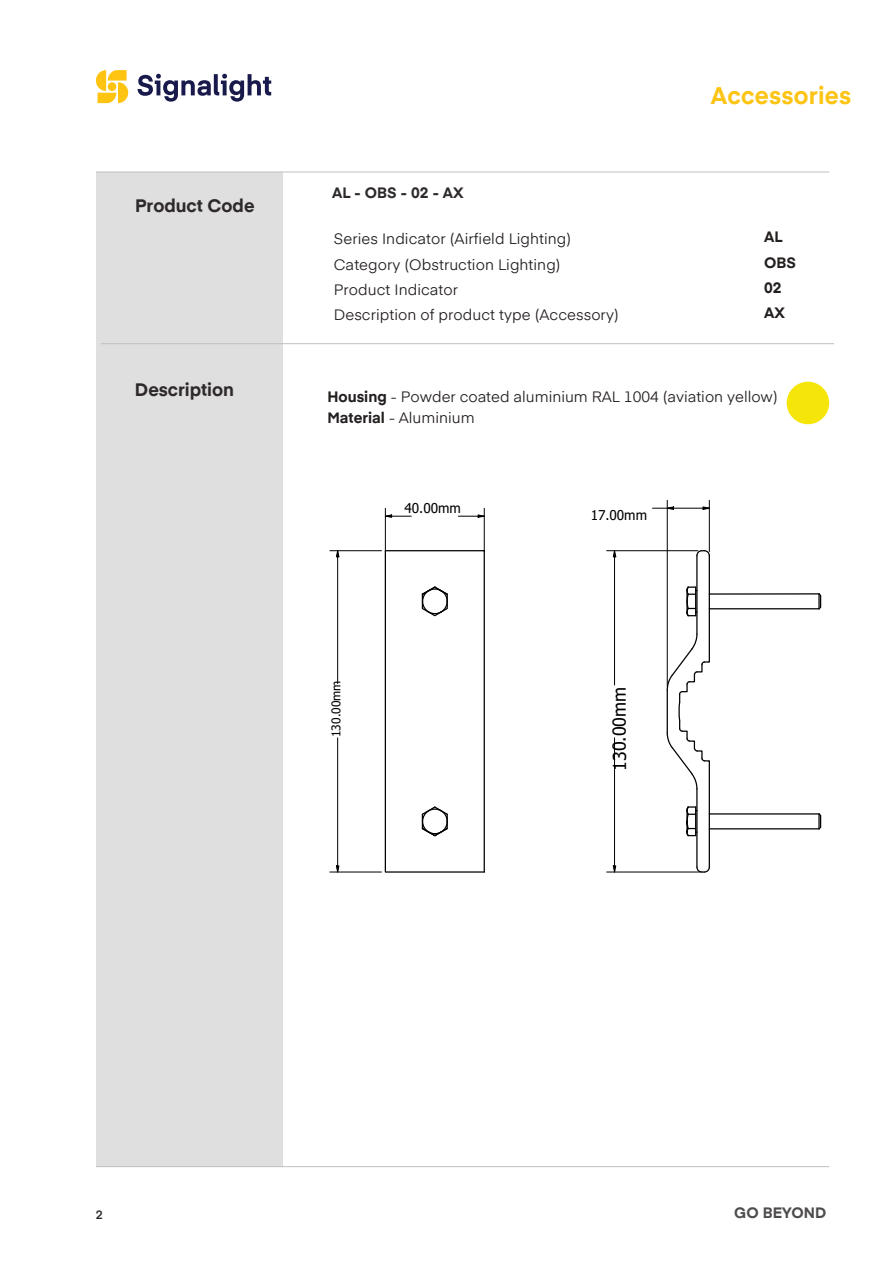
<style>
.page{position:relative;width:893px;height:1263px;background:#fff}
.page>*{position:absolute;margin:0;border:0;box-sizing:border-box;transform-origin:0 0}
.t1{font:700 24px "Eina 02";letter-spacing:.01em;color:#fcc414}
.t2{font:700 18px "Eina 01";color:#2e292a}
.t3{font:17.85px "Tahoma";color:#000}
.t4{font:15px/25.2px "Eina 01";letter-spacing:.005em;color:#241f1f}
.t5{font:700 15px "Eina 01";letter-spacing:.005em;color:#2e292a}
.t6{font:700 15px/25.2px "Eina 01";letter-spacing:.005em;color:#241f1f}
.t7{font:700 15px "Eina 02";color:#4e4b4c}
.t8{font:13.5px "Tahoma";letter-spacing:-.005em;color:#000}
.t9{font:12px "Tahoma";color:#000}
.t10{font:600 12px "Eina 01";color:#2e292a}
.s1{font-weight:700}
</style>
<div class="page">
<div style="left:96px;top:172px;width:186px;height:995px;background:#e0dfdf"></div>
<hr style="left:96px;top:1166px;width:733px;height:1px;background:#c0bfc1">
<hr style="left:96px;top:172px;width:733px;height:1px;background:#c0bfc1">
<svg style="left:96px;top:70px;width:32px;height:33px"></svg>
<div style="left:108px;top:82px;width:8px;height:9px;background:#fec411;border-radius:50%"></div>
<svg style="left:138px;top:74px;width:133px;height:28px"></svg>
<hr style="left:101px;top:343px;width:733px;height:1px;background:#c0bfc1">
<div style="left:787px;top:382px;width:42px;height:42px;background:#f5e509;border-radius:50%"></div>
<svg style="left:817px;top:813px;width:5px;height:17px"></svg>
<hr style="left:709px;top:813px;width:110px;height:1px;background:#000">
<hr style="left:709px;top:828px;width:110px;height:1px;background:#000">
<svg style="left:817px;top:593px;width:5px;height:17px"></svg>
<hr style="left:709px;top:593px;width:110px;height:2px;background:#000">
<hr style="left:709px;top:608px;width:110px;height:1px;background:#000">
<svg style="left:661px;top:549px;width:50px;height:324px"></svg>
<hr style="left:484px;top:551px;width:1px;height:321px;background:#000">
<hr style="left:385px;top:556px;width:1px;height:311px;background:#000">
<svg style="left:384px;top:549px;width:101px;height:8px"></svg>
<svg style="left:384px;top:866px;width:101px;height:7px"></svg>
<svg style="left:421px;top:806px;width:27px;height:31px"></svg>
<svg style="left:421px;top:586px;width:27px;height:31px"></svg>
<svg style="left:384px;top:514px;width:27px;height:4px"></svg>
<svg style="left:458px;top:514px;width:26px;height:4px"></svg>
<hr style="left:484px;top:508px;width:1px;height:44px;background:#000">
<hr style="left:385px;top:508px;width:1px;height:44px;background:#000">
<svg style="left:336px;top:551px;width:4px;height:7px"></svg>
<svg style="left:336px;top:865px;width:4px;height:7px"></svg>
<hr style="left:337px;top:555px;width:1px;height:128px;background:#000">
<hr style="left:337px;top:738px;width:1px;height:128px;background:#000">
<hr style="left:330px;top:872px;width:51px;height:1px;background:#000">
<hr style="left:330px;top:550px;width:51px;height:1px;background:#000">
<svg style="left:702px;top:506px;width:7px;height:4px"></svg>
<hr style="left:673px;top:508px;width:30px;height:1px;background:#000">
<hr style="left:709px;top:500px;width:1px;height:52px;background:#000">
<hr style="left:667px;top:500px;width:1px;height:186px;background:#000">
<svg style="left:652px;top:506px;width:22px;height:4px"></svg>
<svg style="left:612px;top:551px;width:4px;height:7px"></svg>
<svg style="left:612px;top:865px;width:5px;height:7px"></svg>
<hr style="left:614px;top:557px;width:1px;height:128px;background:#000">
<hr style="left:614px;top:738px;width:1px;height:128px;background:#000">
<hr style="left:607px;top:550px;width:91px;height:1px;background:#000">
<hr style="left:607px;top:872px;width:93px;height:1px;background:#000">
<p class="t2" style="left:135px;top:192px;width:121px">Product Code</p>
<p class="t2" style="left:135px;top:376px;width:101px">Description</p>
<p class="t5" style="left:332px;top:182px;width:133px">AL - OBS - 02 - AX</p>
<p class="t4" style="left:334px;top:225px;width:286px">Series Indicator (Airfield Lighting)<br>Category (Obstruction Lighting)<br>Product Indicator<br>Description of product type (Accessory)</p>
<h1 class="t1" style="left:711px;top:78px;width:142px">Accessories</h1>
<p class="t6" style="left:764px;top:223px;width:33px">AL<br>OBS</p>
<p class="t6" style="left:764px;top:274px;width:19px">02</p>
<p class="t6" style="left:764px;top:299px;width:22px">AX</p>
<p class="t4" style="left:327px;top:385px;width:452px;line-height:21px"><span class="s1">Housing</span> - Powder coated aluminium RAL 1004 (aviation yellow)<br><span class="s1">Material</span> - Aluminium</p>
<p class="t8" style="left:405px;top:503px;width:58px">40.00mm</p>
<p class="t9" style="left:331px;top:737px;width:58px;rotate:-90deg">130.00mm</p>
<p class="t8" style="left:591px;top:510px;width:58px">17.00mm</p>
<p class="t3" style="left:612px;top:771px;width:86px;rotate:-90deg">130.00mm</p>
<p class="t10" style="left:96px;top:1205px;width:8px">2</p>
<p class="t7" style="left:734px;top:1202px;width:93px">GO BEYOND</p>
</div>
